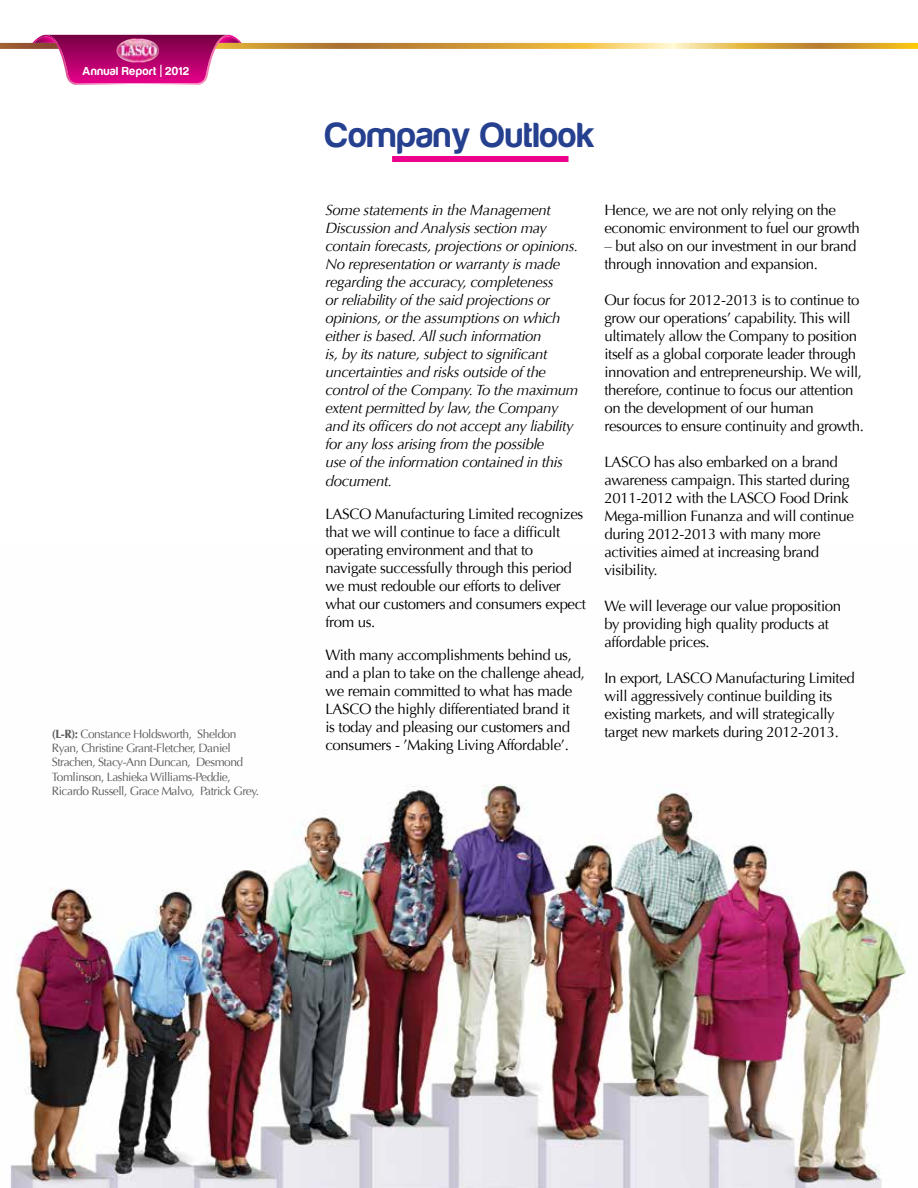
<style>
.page{position:relative;width:918px;height:1188px;background:#fff}
.page>*{position:absolute;margin:0;border:0;box-sizing:border-box;transform-origin:0 0}
.t1{font:36px "Harabara";letter-spacing:.025em;color:#25408f}
.t2{font:15px/18px "Optima";letter-spacing:-.025em;color:#000}
.t3{font:italic 15px/18px "Optima";letter-spacing:-.025em;color:#000}
.t4{font:12px/14.4px "Optima";letter-spacing:-.04em;color:#58595b}
.t5{font:12px "Harabara";letter-spacing:.05em;color:#fff}
.s1{font-weight:700}
</style>
<div class="page">
<svg style="left:0;top:43px;width:918px;height:6px;background:#d4a449"></svg>
<svg style="left:32px;top:34px;width:209px;height:51px"></svg>
<img style="left:116px;top:38px;width:43px;height:25px">
<img style="left:10px;top:784px;width:896px;height:404px">
<div style="left:392px;top:156px;width:176px;height:6px;background:#ec008c"></div>
<p class="t5" style="left:83px;top:65px;width:108px">Annual Report | 2012</p>
<p class="t4" style="left:52px;top:727px;width:209px"><span class="s1">(L-R):</span> Constance Holdsworth, Sheldon Ryan, Christine Grant-Fletcher, Daniel Strachen, Stacy-Ann Duncan, Desmond Tomlinson, Lashieka Williams-Peddie, Ricardo Russell, Grace Malvo, Patrick Grey.</p>
<h1 class="t1" style="left:326px;top:116px;width:271px">Company Outlook</h1>
<p class="t3" style="left:326px;top:201px;width:254px">Some statements in the Management Discussion and Analysis section may contain forecasts, projections or opinions.<br>No representation or warranty is made regarding the accuracy, completeness<br>or reliability of the said projections or opinions, or the assumptions on which either is based. All such information<br>is, by its nature, subject to significant uncertainties and risks outside of the control of the Company. To the maximum extent permitted by law, the Company and its officers do not accept any liability for any loss arising from the possible<br>use of the information contained in this</p>
<p class="t3" style="left:326px;top:472px;width:68px">document.</p>
<p class="t2" style="left:326px;top:505px;width:262px">LASCO Manufacturing Limited recognizes that we will continue to face a difficult operating environment and that to navigate successfully through this period we must redouble our efforts to deliver what our customers and consumers expect from us.</p>
<p class="t2" style="left:326px;top:646px;width:261px">With many accomplishments behind us, and a plan to take on the challenge ahead, we remain committed to what has made LASCO the highly differentiated brand it<br>is today and pleasing our customers and consumers - ’Making Living Affordable’.</p>
<p class="t2" style="left:604px;top:201px;width:257px">Hence, we are not only relying on the economic environment to fuel our growth</p>
<p class="t2" style="left:604px;top:237px;width:254px">– but also on our investment in our brand through innovation and expansion.</p>
<p class="t2" style="left:604px;top:291px;width:261px">Our focus for 2012-2013 is to continue to grow our operations’ capability. This will ultimately allow the Company to position itself as a global corporate leader through innovation and entrepreneurship. We will, therefore, continue to focus our attention on the development of our human resources to ensure continuity and growth.</p>
<p class="t2" style="left:604px;top:453px;width:251px">LASCO has also embarked on a brand awareness campaign. This started during 2011-2012 with the LASCO Food Drink Mega-million Funanza and will continue during 2012-2013 with many more activities aimed at increasing brand visibility.</p>
<p class="t2" style="left:604px;top:597px;width:238px">We will leverage our value proposition by providing high quality products at affordable prices.</p>
<p class="t2" style="left:604px;top:669px;width:252px">In export, LASCO Manufacturing Limited will aggressively continue building its existing markets, and will strategically target new markets during 2012-2013.</p>
</div>
